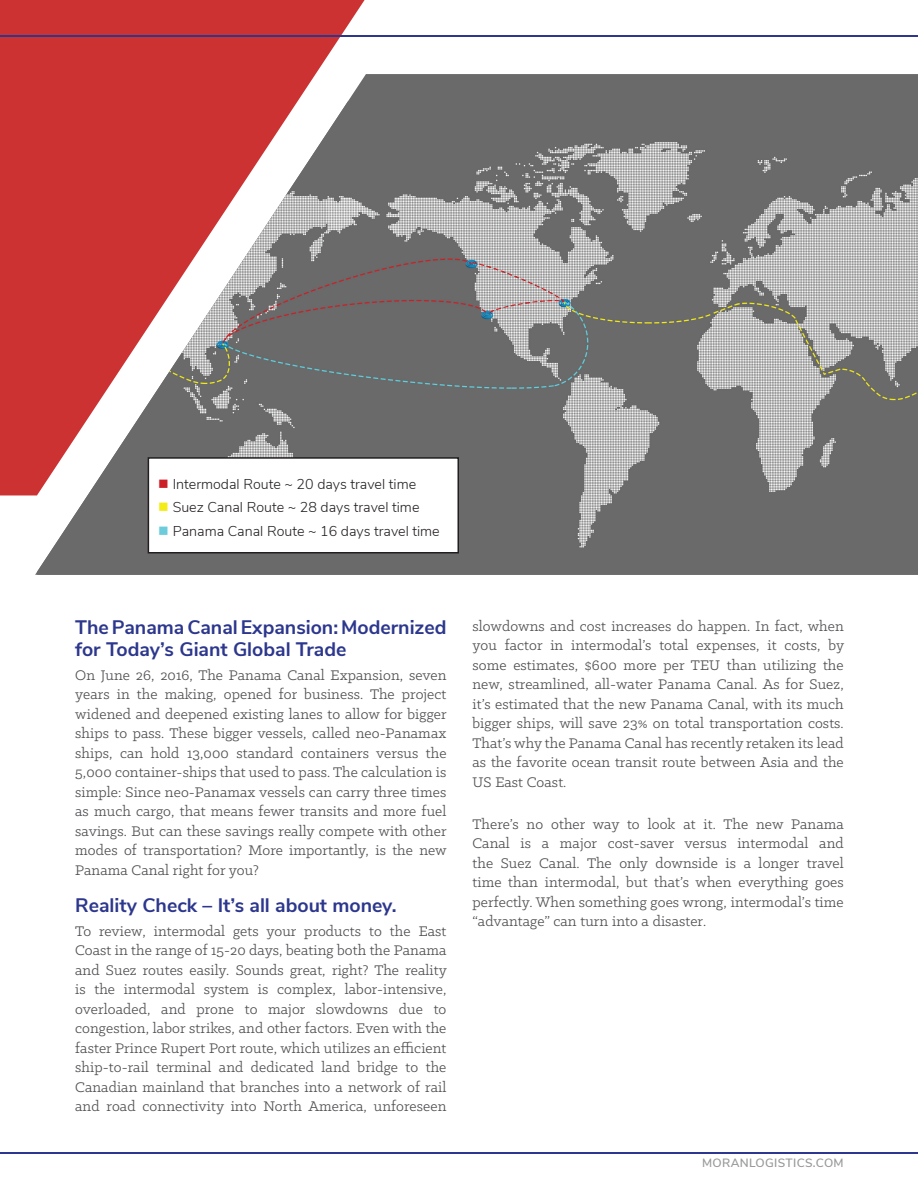
<style>
.page{position:relative;width:918px;height:1188px;background:#fff}
.page>*{position:absolute;margin:0;border:0;box-sizing:border-box;transform-origin:0 0}
.t1{font:700 19.5px/21.8px "Nunito Sans";color:#2c378d}
.t2{font:15.75px/19.5px "Klinic Slab";letter-spacing:.01em;color:#4d4c4f;text-align:justify}
.t3{font:300 14.25px "Nunito Sans";color:#231f20}
.t4{font:600 12px "Nunito Sans";letter-spacing:.03em;color:#999}
.s1{color:#cb2027}
.s2{color:#f4ec17}
.s3{color:#6cccdc}
</style>
<div class="page">
<div style="left:0;top:0;width:365px;height:495px;background:#cd3232"></div>
<svg style="left:35px;top:74px;width:883px;height:501px;background:#936161"></svg>
<img style="left:37px;top:101px;width:881px;height:474px">
<hr style="left:0;top:1152px;width:918px;height:1px;background:#2c378d">
<hr style="left:0;top:36px;width:918px;height:1px;background:#2c378d">
<div style="left:148px;top:458px;width:310px;height:95px;background:#fff"></div>
<div style="left:148px;top:457px;width:311px;height:97px;border:2px solid #231f20"></div>
<p class="t3" style="left:158px;top:474px;width:260px"><span class="s1">■</span> Intermodal Route ~ 20 days travel time</p>
<p class="t3" style="left:158px;top:496px;width:263px"><span class="s2">■</span> Suez Canal Route ~ 28 days travel time</p>
<p class="t3" style="left:158px;top:520px;width:283px"><span class="s3">■</span> Panama Canal Route ~ 16 days travel time</p>
<p class="t1" style="left:75px;top:615px;width:373px">The Panama Canal Expansion: Modernized for Today’s Giant Global Trade</p>
<p class="t2" style="left:75px;top:665px;width:373px">On June 26, 2016, The Panama Canal Expansion, seven years in the making, opened for business. The project widened and deepened existing lanes to allow for bigger ships to pass. These bigger vessels, called neo-Panamax ships, can hold 13,000 standard containers versus the 5,000 container-ships that used to pass. The calculation is simple: Since neo-Panamax vessels can carry three times as much cargo, that means fewer transits and more fuel savings. But can these savings really compete with other modes of transportation? More importantly, is the new Panama Canal right for you?</p>
<p class="t1" style="left:75px;top:893px;width:323px">Reality Check – It’s all about money.</p>
<p class="t2" style="left:75px;top:921px;width:373px">To review, intermodal gets your products to the East Coast in the range of 15-20 days, beating both the Panama and Suez routes easily. Sounds great, right? The reality is the intermodal system is complex, labor-intensive, overloaded, and prone to major slowdowns due to congestion, labor strikes, and other factors. Even with the faster Prince Rupert Port route, which utilizes an efficient ship-to-rail terminal and dedicated land bridge to the Canadian mainland that branches into a network of rail and road connectivity into North America, unforeseen</p>
<p class="t2" style="left:472px;top:616px;width:373px">slowdowns and cost increases do happen. In fact, when you factor in intermodal’s total expenses, it costs, by some estimates, $600 more per TEU than utilizing the new, streamlined, all-water Panama Canal. As for Suez, it’s estimated that the new Panama Canal, with its much bigger ships, will save 23% on total transportation costs.<br>That’s why the Panama Canal has recently retaken its lead as the favorite ocean transit route between Asia and the US East Coast.</p>
<p class="t2" style="left:472px;top:814px;width:373px">There’s no other way to look at it. The new Panama Canal is a major cost-saver versus intermodal and the Suez Canal. The only downside is a longer travel time than intermodal, but that’s when everything goes perfectly. When something goes wrong, intermodal’s time “advantage” can turn into a disaster.</p>
<p class="t4" style="left:702px;top:1154px;width:143px">MORANLOGISTICS.COM</p>
</div>
